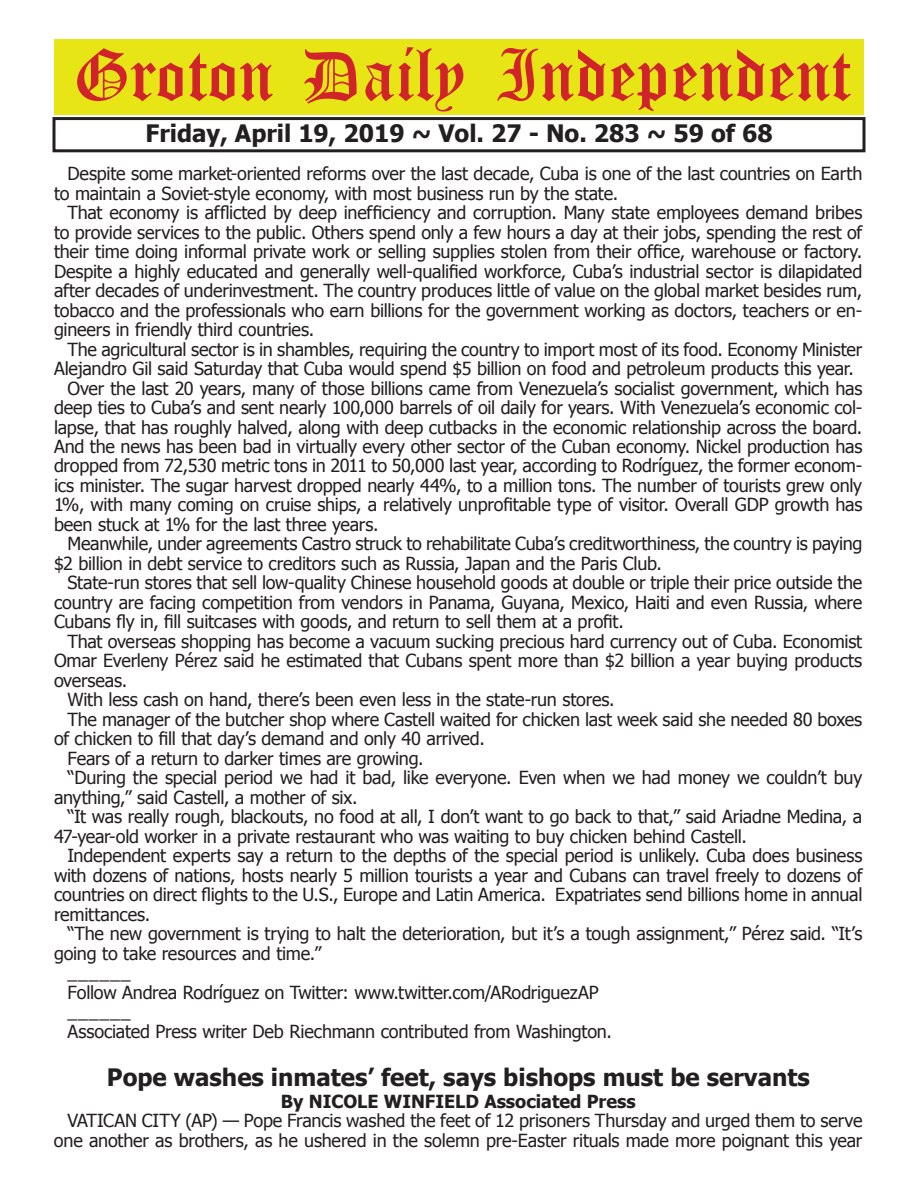
<style>
.page{position:relative;width:918px;height:1188px;background:#fff}
.page>*{position:absolute;margin:0;border:0;box-sizing:border-box;transform-origin:0 0}
.t1{font:54px "Old English Five";color:#d1232a}
.t2{font:700 24px "Tahoma";color:#231f20}
.t3{font:18px/19.5px "Tahoma";letter-spacing:-.01em;color:#231f20}
.t4{font:700 18px "Tahoma";color:#231f20}
</style>
<div class="page">
<div style="left:52px;top:117px;width:814px;height:35px;border:3px solid #231f20"></div>
<div style="left:54px;top:40px;width:810px;height:75px;background:#e7e515"></div>
<h1 class="t1" style="left:73px;top:50px;width:779px">Groton Daily Independent</h1>
<h2 class="t2" style="left:145px;top:116px;width:629px">Friday, April 19, 2019 ~ Vol. 27 - No. 283 ~ 59 of 68</h2>
<p class="t3" style="left:54px;top:163px;width:810px;text-indent:14px">Despite some market-oriented reforms over the last decade, Cuba is one of the last countries on Earth to maintain a Soviet-style economy, with most business run by the state.</p>
<p class="t3" style="left:54px;top:202px;width:810px;text-align:justify;text-indent:14px">That economy is afflicted by deep inefficiency and corruption. Many state employees demand bribes to provide services to the public. Others spend only a few hours a day at their jobs, spending the rest of their time doing informal private work or selling supplies stolen from their office, warehouse or factory.<br>Despite a highly educated and generally well-qualified workforce, Cuba’s industrial sector is dilapidated after decades of underinvestment. The country produces little of value on the global market besides rum, tobacco and the professionals who earn billions for the government working as doctors, teachers or en&shy;gineers in friendly third countries.</p>
<p class="t3" style="left:68px;top:338px;width:796px">The agricultural sector is in shambles, requiring the country to import most of its food. Economy Minister</p>
<p class="t3" style="left:54px;top:358px;width:802px">Alejandro Gil said Saturday that Cuba would spend $5 billion on food and petroleum products this year.</p>
<p class="t3" style="left:68px;top:377px;width:797px">Over the last 20 years, many of those billions came from Venezuela’s socialist government, which has</p>
<p class="t3" style="left:54px;top:397px;width:810px">deep ties to Cuba’s and sent nearly 100,000 barrels of oil daily for years. With Venezuela’s economic col-</p>
<p class="t3" style="left:54px;top:416px;width:810px">lapse, that has roughly halved, along with deep cutbacks in the economic relationship across the board.</p>
<p class="t3" style="left:54px;top:436px;width:810px">And the news has been bad in virtually every other sector of the Cuban economy. Nickel production has</p>
<p class="t3" style="left:54px;top:455px;width:810px">dropped from 72,530 metric tons in 2011 to 50,000 last year, according to Rodríguez, the former econom-</p>
<p class="t3" style="left:54px;top:475px;width:810px">ics minister. The sugar harvest dropped nearly 44%, to a million tons. The number of tourists grew only</p>
<p class="t3" style="left:54px;top:494px;width:810px">1%, with many coming on cruise ships, a relatively unprofitable type of visitor. Overall GDP growth has</p>
<p class="t3" style="left:54px;top:514px;width:326px">been stuck at 1% for the last three years.</p>
<p class="t3" style="left:68px;top:533px;width:797px">Meanwhile, under agreements Castro struck to rehabilitate Cuba’s creditworthiness, the country is paying</p>
<p class="t3" style="left:54px;top:553px;width:609px">$2 billion in debt service to creditors such as Russia, Japan and the Paris Club.</p>
<p class="t3" style="left:68px;top:572px;width:796px">State-run stores that sell low-quality Chinese household goods at double or triple their price outside the</p>
<p class="t3" style="left:54px;top:592px;width:810px">country are facing competition from vendors in Panama, Guyana, Mexico, Haiti and even Russia, where</p>
<p class="t3" style="left:54px;top:611px;width:571px">Cubans fly in, fill suitcases with goods, and return to sell them at a profit.</p>
<p class="t3" style="left:68px;top:631px;width:796px">That overseas shopping has become a vacuum sucking precious hard currency out of Cuba. Economist</p>
<p class="t3" style="left:54px;top:650px;width:810px">Omar Everleny Pérez said he estimated that Cubans spent more than $2 billion a year buying products</p>
<p class="t3" style="left:54px;top:670px;width:75px">overseas.</p>
<p class="t3" style="left:68px;top:689px;width:549px">With less cash on hand, there’s been even less in the state-run stores.</p>
<p class="t3" style="left:68px;top:709px;width:796px">The manager of the butcher shop where Castell waited for chicken last week said she needed 80 boxes</p>
<p class="t3" style="left:54px;top:728px;width:432px">of chicken to fill that day’s demand and only 40 arrived.</p>
<p class="t3" style="left:68px;top:748px;width:358px">Fears of a return to darker times are growing.</p>
<p class="t3" style="left:68px;top:767px;width:796px">“During the special period we had it bad, like everyone. Even when we had money we couldn’t buy</p>
<p class="t3" style="left:54px;top:787px;width:305px">anything,” said Castell, a mother of six.</p>
<p class="t3" style="left:68px;top:806px;width:796px">“It was really rough, blackouts, no food at all, I don’t want to go back to that,” said Ariadne Medina, a</p>
<p class="t3" style="left:54px;top:826px;width:694px">47-year-old worker in a private restaurant who was waiting to buy chicken behind Castell.</p>
<p class="t3" style="left:68px;top:845px;width:796px">Independent experts say a return to the depths of the special period is unlikely. Cuba does business</p>
<p class="t3" style="left:54px;top:865px;width:810px">with dozens of nations, hosts nearly 5 million tourists a year and Cubans can travel freely to dozens of</p>
<p class="t3" style="left:54px;top:884px;width:810px">countries on direct flights to the U.S., Europe and Latin America. Expatriates send billions home in annual</p>
<p class="t3" style="left:54px;top:904px;width:98px">remittances.</p>
<p class="t3" style="left:68px;top:923px;width:796px">“The new government is trying to halt the deterioration, but it’s a tough assignment,” Pérez said. “It’s</p>
<p class="t3" style="left:54px;top:943px;width:269px">going to take resources and time.”</p>
<p class="t3" style="left:68px;top:962px;width:65px">______</p>
<p class="t3" style="left:68px;top:982px;width:533px">Follow Andrea Rodríguez on Twitter: www.twitter.com/ARodriguezAP</p>
<p class="t3" style="left:68px;top:1001px;width:65px">______</p>
<p class="t3" style="left:68px;top:1021px;width:546px">Associated Press writer Deb Riechmann contributed from Washington.</p>
<h2 class="t2" style="left:107px;top:1061px;width:704px">Pope washes inmates’ feet, says bishops must be servants</h2>
<p class="t4" style="left:281px;top:1089px;width:356px">By NICOLE WINFIELD Associated Press</p>
<p class="t3" style="left:54px;top:1110px;width:810px;text-align:right">VATICAN CITY (AP) — Pope Francis washed the feet of 12 prisoners Thursday and urged them to serve one another as brothers, as he ushered in the solemn pre-Easter rituals made more poignant this year</p>
</div>
